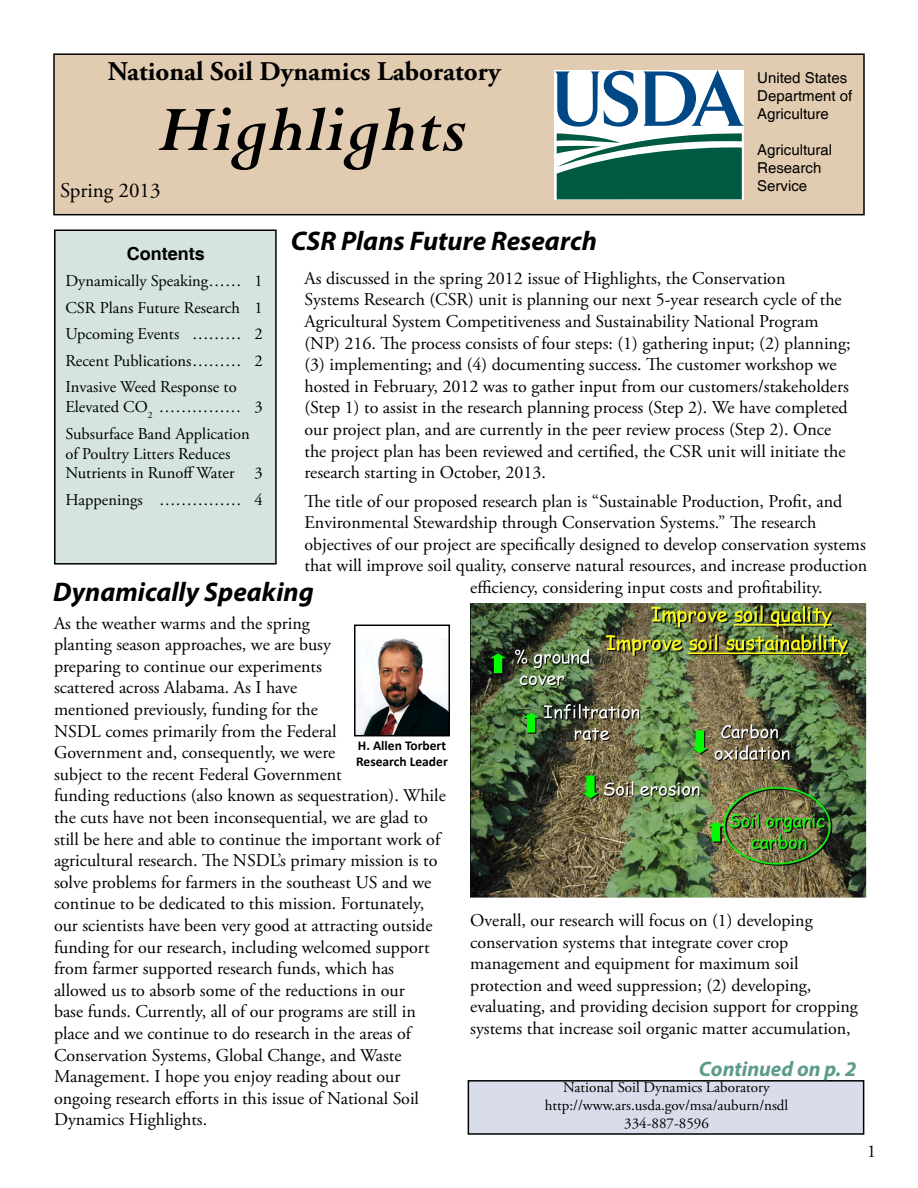
<style>
.page{position:relative;width:918px;height:1188px;background:#fff}
.page>*{position:absolute;margin:0;border:0;box-sizing:border-box;transform-origin:0 0}
.t1{font:italic 700 72px "Perpetua";color:#000}
.Header_1{font:italic 700 27px "Myriad Pro";color:#000}
.t2{font:700 27px "Adobe Garamond Pro";color:#000}
.Header_2{font:italic 700 21px "Myriad Pro";color:#5d9a8b}
.Box_Paragraph{font:21px "Adobe Garamond Pro";color:#000}
.Body{font:18px/21.6px "Adobe Garamond Pro";color:#000}
.Body-2{font:700 18px "Helvetica";color:#000}
.Box_Paragraph-2{font:16.5px/19.8px "Adobe Garamond Pro";color:#000}
.Body-3{font:15px "Adobe Garamond Pro";color:#000}
.t3{font:15px "Helvetica";color:#000}
.t4{font:700 13.5px "Calibri";color:#000}
</style>
<div class="page">
<div style="left:54px;top:54px;width:810px;height:161px;background:#e2ccb1"></div>
<div style="left:53px;top:53px;width:812px;height:162px;border:2px solid #000"></div>
<div style="left:55px;top:230px;width:221px;height:334px;background:#d5e4e0"></div>
<div style="left:54px;top:230px;width:223px;height:335px;border:2px solid #000"></div>
<img style="left:357px;top:638px;width:90px;height:95px">
<div style="left:354px;top:625px;width:96px;height:111px;border:2px solid #000"></div>
<div style="left:468px;top:1081px;width:396px;height:53px;background:#d9ddeb"></div>
<div style="left:468px;top:1080px;width:396px;height:55px;border:2px solid #000"></div>
<svg style="left:555px;top:70px;width:189px;height:129px"></svg>
<img style="left:470px;top:603px;width:396px;height:295px">
<p class="t2" style="left:108px;top:55px;width:395px">National Soil Dynamics Laboratory</p>
<p class="t1" style="left:157px;top:84px;width:310px">Highlights</p>
<p class="Box_Paragraph" style="left:60px;top:178px;width:102px">Spring 2013</p>
<p class="Body-2" style="left:127px;top:243px;width:79px">Contents</p>
<p class="Header_1" style="left:291px;top:223px;width:308px">CSR Plans Future Research</p>
<p class="t3" style="left:757px;top:69px;width:92px">United States</p>
<p class="t3" style="left:757px;top:87px;width:97px">Department of</p>
<p class="t3" style="left:757px;top:105px;width:73px">Agriculture</p>
<p class="t3" style="left:757px;top:141px;width:77px">Agricultural</p>
<p class="t3" style="left:757px;top:159px;width:66px">Research</p>
<p class="t3" style="left:757px;top:177px;width:52px">Service</p>
<p class="Body" style="left:304px;top:268px;width:548px">As discussed in the spring 2012 issue of Highlights, the Conservation<br>Systems Research (CSR) unit is planning our next 5-year research cycle of the Agricultural System Competitiveness and Sustainability National Program (NP) 216. The process consists of four steps: (1) gathering input; (2) planning; (3) implementing; and (4) documenting success. The customer workshop we hosted in February, 2012 was to gather input from our customers/stakeholders (Step 1) to assist in the research planning process (Step 2). We have completed our project plan, and are currently in the peer review process (Step 2). Once the project plan has been reviewed and certified, the CSR unit will initiate the research starting in October, 2013.</p>
<p class="Body" style="left:304px;top:491px;width:539px">The title of our proposed research plan is “Sustainable Production, Profit, and</p>
<p class="Body" style="left:304px;top:512px;width:513px">Environmental Stewardship through Conservation Systems.” The research</p>
<p class="Body" style="left:304px;top:534px;width:563px">objectives of our project are specifically designed to develop conservation systems</p>
<p class="Body" style="left:304px;top:555px;width:564px">that will improve soil quality, conserve natural resources, and increase production</p>
<p class="Body" style="left:470px;top:577px;width:354px">efficiency, considering input costs and profitability.</p>
<p class="Box_Paragraph-2" style="left:65px;top:272px;width:199px">Dynamically Speaking…… 1</p>
<p class="Box_Paragraph-2" style="left:65px;top:298px;width:199px">CSR Plans Future Research 1</p>
<p class="Box_Paragraph-2" style="left:65px;top:325px;width:199px">Upcoming Events ……… 2</p>
<p class="Box_Paragraph-2" style="left:65px;top:351px;width:199px">Recent Publications……… 2</p>
<p class="Box_Paragraph-2" style="left:65px;top:378px;width:199px">Invasive Weed Response to<br>Elevated CO<sub>2</sub> …………… 3</p>
<p class="Box_Paragraph-2" style="left:65px;top:424px;width:199px">Subsurface Band Application of Poultry Litters Reduces<br>Nutrients in Runoff Water 3</p>
<p class="Box_Paragraph-2" style="left:65px;top:490px;width:199px">Happenings …………… 4</p>
<p class="Header_1" style="left:53px;top:575px;width:262px">Dynamically Speaking</p>
<p class="Body" style="left:54px;top:613px;width:393px">As the weather warms and the spring<br>planting season approaches, we are busy<br>preparing to continue our experiments<br>scattered across Alabama. As I have<br>mentioned previously, funding for the<br>NSDL comes primarily from the Federal<br>Government and, consequently, we were<br>subject to the recent Federal Government<br>funding reductions (also known as sequestration). While the cuts have not been inconsequential, we are glad to still be here and able to continue the important work of agricultural research. The NSDL’s primary mission is to solve problems for farmers in the southeast US and we continue to be dedicated to this mission. Fortunately, our scientists have been very good at attracting outside funding for our research, including welcomed support from farmer supported research funds, which has allowed us to absorb some of the reductions in our<br>base funds. Currently, all of our programs are still in place and we continue to do research in the areas of Conservation Systems, Global Change, and Waste Management. I hope you enjoy reading about our ongoing research efforts in this issue of National Soil Dynamics Highlights.</p>
<p class="t4" style="left:358px;top:737px;width:90px">H. Allen Torbert</p>
<p class="t4" style="left:356px;top:753px;width:93px">Research Leader</p>
<p class="Body" style="left:470px;top:910px;width:389px">Overall, our research will focus on (1) developing conservation systems that integrate cover crop management and equipment for maximum soil protection and weed suppression; (2) developing, evaluating, and providing decision support for cropping systems that increase soil organic matter accumulation,</p>
<p class="Header_2" style="left:699px;top:1055px;width:159px">Continued on p. 2</p>
<p class="Body-3" style="left:563px;top:1079px;width:208px">National Soil Dynamics Laboratory</p>
<p class="Body-3" style="left:545px;top:1097px;width:245px">http://www.ars.usda.gov/msa/auburn/nsdl</p>
<p class="Body-3" style="left:624px;top:1115px;width:86px">334-887-8596</p>
<p class="Body" style="left:867px;top:1141px;width:10px">1</p>
</div>
